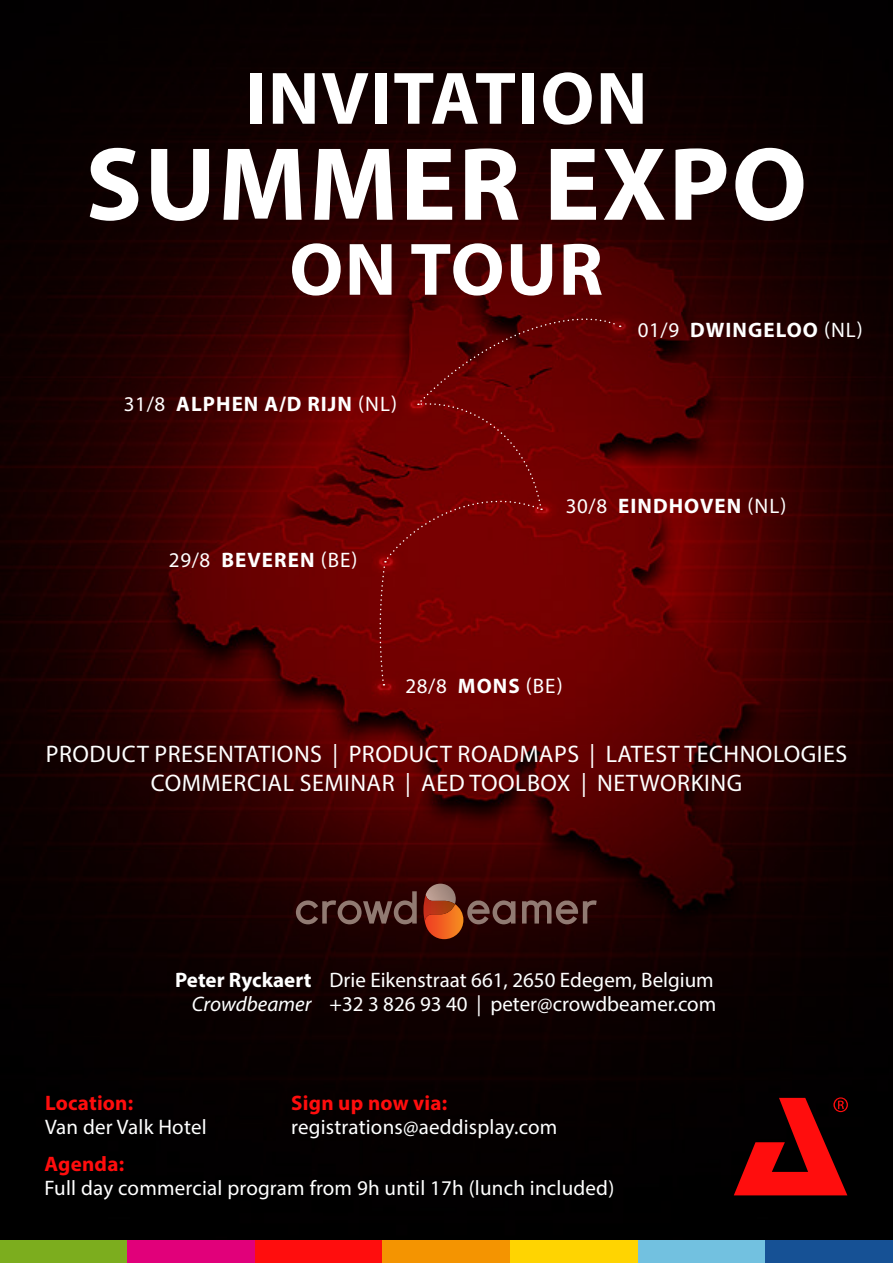
<style>
.page{position:relative;width:893px;height:1263px;background:#fff}
.page>*{position:absolute;margin:0;border:0;box-sizing:border-box;transform-origin:0 0}
.t1{font:700 105px "Myriad Pro";letter-spacing:.02em;color:#fff}
.t2{font:700 75px "Myriad Pro";letter-spacing:.02em;color:#fff}
.t3{font:24px/28.5px "Myriad Pro";letter-spacing:.02em;color:#fff;text-align:center}
.t4{font:21px/24px "Myriad Pro";letter-spacing:.005em;color:#fff}
.t5{font:700 21px "Myriad Pro";letter-spacing:.05em;color:#fff}
.t6{font:700 21px "Myriad Pro";letter-spacing:.01em;color:#ff0d0d}
.t7{font:700 21px "Myriad Pro";color:#fff}
.t8{font:italic 21px "Myriad Pro";color:#fff}
.s1{font-weight:400}
.s2{font-weight:700}
</style>
<div class="page">
<img style="left:0;top:0;width:892px;height:1240px">
<div style="left:0;top:1240px;width:127px;height:23px;background:#7cad1e"></div>
<div style="left:127px;top:1240px;width:128px;height:23px;background:#e1007a"></div>
<div style="left:255px;top:1240px;width:127px;height:23px;background:#ff0d0d"></div>
<div style="left:382px;top:1240px;width:128px;height:23px;background:#f49401"></div>
<div style="left:510px;top:1240px;width:127px;height:23px;background:#ffd401"></div>
<div style="left:637px;top:1240px;width:128px;height:23px;background:#72c1e0"></div>
<div style="left:765px;top:1240px;width:127px;height:23px;background:#165195"></div>
<svg style="left:733px;top:1097px;width:114px;height:98px;background:#7b0606"></svg>
<svg style="left:379px;top:306px;width:241px;height:380px;background:#700001"></svg>
<svg style="left:296px;top:891px;width:121px;height:33px;background:#482826"></svg>
<svg style="left:522px;top:900px;width:74px;height:24px;background:#563733"></svg>
<svg style="left:423px;top:884px;width:92px;height:55px;background:#5b291c"></svg>
<img style="left:423px;top:895px;width:32px;height:28px">
<h2 class="t2" style="left:245px;top:50px;width:404px">INVITATION</h2>
<h1 class="t1" style="left:85px;top:116px;width:723px">SUMMER EXPO</h1>
<h2 class="t2" style="left:289px;top:221px;width:315px">ON TOUR</h2>
<p class="t5" style="left:637px;top:316px;width:226px"><span class="s1">01/9</span> DWINGELOO <span class="s1">(NL)</span></p>
<p class="t5" style="left:124px;top:390px;width:275px"><span class="s1">31/8</span> ALPHEN A/D RIJN <span class="s1">(NL)</span></p>
<p class="t4" style="left:169px;top:548px;width:190px">29/8 <span class="s2">BEVEREN</span> (BE)</p>
<p class="t5" style="left:565px;top:492px;width:222px"><span class="s1">30/8</span> EINDHOVEN <span class="s1">(NL)</span></p>
<p class="t4" style="left:405px;top:674px;width:159px">28/8 <span class="s2">MONS</span> (BE)</p>
<p class="t3" style="left:46px;top:740px;width:803px">PRODUCT PRESENTATIONS | PRODUCT ROADMAPS | LATEST TECHNOLOGIES<br>COMMERCIAL SEMINAR | AED TOOLBOX | NETWORKING</p>
<p class="t7" style="left:175px;top:966px;width:138px">Peter Ryckaert</p>
<p class="t8" style="left:192px;top:991px;width:121px">Crowdbeamer</p>
<p class="t4" style="left:329px;top:967px;width:388px">Drie Eikenstraat 661, 2650 Edegem, Belgium +32 3 826 93 40 | peter@crowdbeamer.com</p>
<p class="t6" style="left:45px;top:1090px;width:90px">Location:</p>
<p class="t4" style="left:45px;top:1115px;width:163px">Van der Valk Hotel</p>
<p class="t6" style="left:291px;top:1090px;width:157px">Sign up now via:</p>
<p class="t4" style="left:291px;top:1115px;width:268px">registrations@aeddisplay.com</p>
<p class="t6" style="left:45px;top:1151px;width:81px">Agenda:</p>
<p class="t4" style="left:45px;top:1176px;width:571px">Full day commercial program from 9h until 17h (lunch included)</p>
</div>
